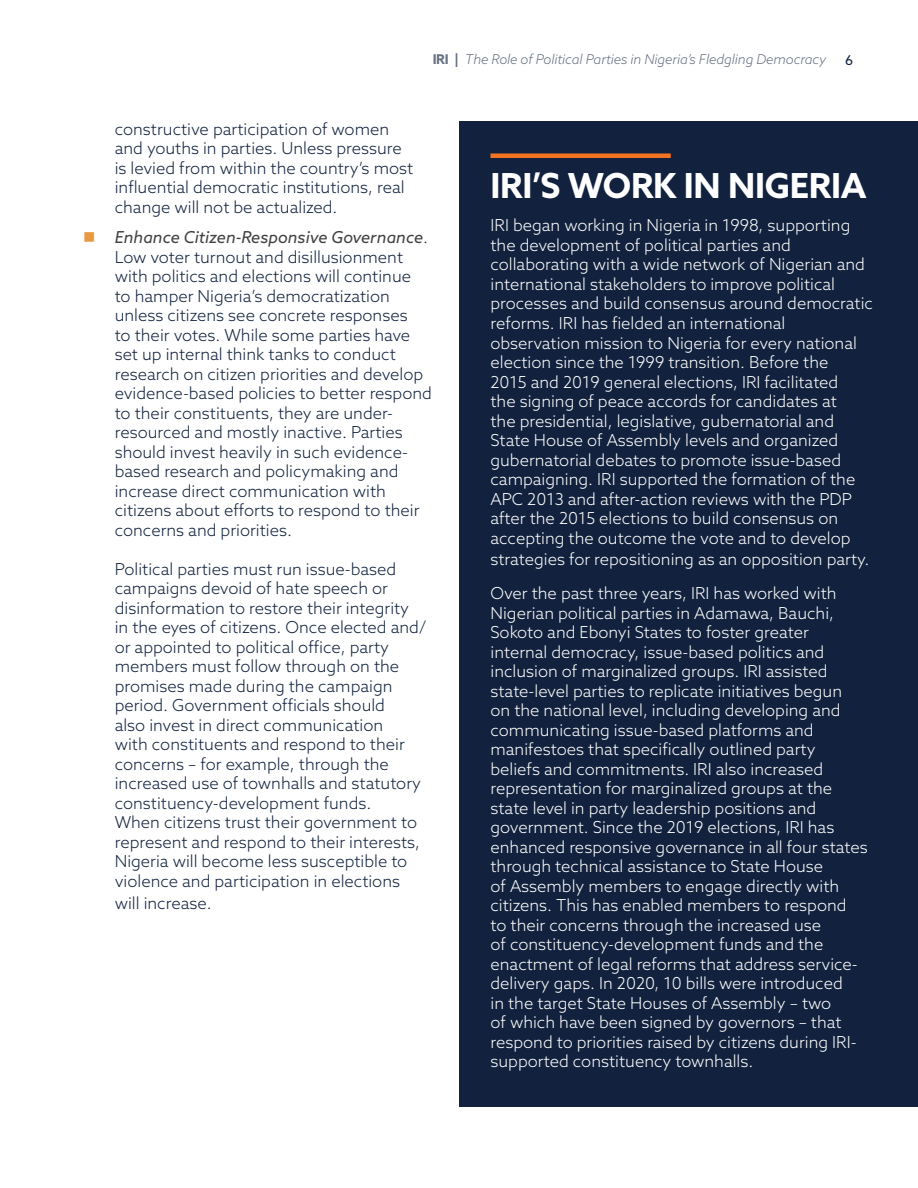
<style>
.page{position:relative;width:918px;height:1188px;background:#fff}
.page>*{position:absolute;margin:0;border:0;box-sizing:border-box;transform-origin:0 0}
.t1{font:700 34.5px "Azo Sans";letter-spacing:-.01em;color:#fff}
.t2{font:300 16.5px/19.5px "Azo Sans";color:#fff}
.t3{font:300 16.5px/19.5px "Azo Sans";color:#12223e}
.t4{font:italic 300 13.5px "Azo Sans";letter-spacing:-.01em;color:#12223e}
.t5{font:13.5px "Azo Sans";color:#12223e}
.s1{font-weight:700;font-style:normal}
.s2{font-weight:400;font-style:italic;color:#414042}
</style>
<div class="page">
<div style="left:459px;top:122px;width:458px;height:985px;background:#12223e"></div>
<div style="left:490px;top:153px;width:181px;height:5px;background:#f37321"></div>
<p class="t4" style="left:432px;top:51px;width:396px"><span class="s1">IRI |</span> The Role of Political Parties in Nigeria’s Fledgling Democracy</p>
<p class="t5" style="left:845px;top:51px;width:10px">6</p>
<p class="t3" style="left:115px;top:119px;width:300px">constructive participation of women and youths in parties. Unless pressure is levied from within the country’s most influential democratic institutions, real change will not be actualized.</p>
<p class="t3" style="left:115px;top:228px;width:319px"><span class="s2">Enhance Citizen-Responsive Governance</span>.<br>Low voter turnout and disillusionment with politics and elections will continue<br>to hamper Nigeria’s democratization unless citizens see concrete responses<br>to their votes. While some parties have set up internal think tanks to conduct research on citizen priorities and develop evidence-based policies to better respond to their constituents, they are under&shy;resourced and mostly inactive. Parties should invest heavily in such evidence&shy;based research and policymaking and increase direct communication with citizens about efforts to respond to their concerns and priorities.</p>
<p class="t3" style="left:115px;top:559px;width:313px">Political parties must run issue-based campaigns devoid of hate speech or disinformation to restore their integrity in the eyes of citizens. Once elected and/ or appointed to political office, party members must follow through on the promises made during the campaign period. Government officials should<br>also invest in direct communication<br>with constituents and respond to their concerns – for example, through the increased use of townhalls and statutory constituency-development funds.<br>When citizens trust their government to represent and respond to their interests, Nigeria will become less susceptible to violence and participation in elections</p>
<p class="t3" style="left:115px;top:893px;width:98px">will increase.</p>
<h1 class="t1" style="left:490px;top:163px;width:378px">IRI’S WORK IN NIGERIA</h1>
<p class="t2" style="left:490px;top:216px;width:384px">IRI began working in Nigeria in 1998, supporting the development of political parties and collaborating with a wide network of Nigerian and international stakeholders to improve political processes and build consensus around democratic reforms. IRI has fielded an international observation mission to Nigeria for every national election since the 1999 transition. Before the<br>2015 and 2019 general elections, IRI facilitated<br>the signing of peace accords for candidates at<br>the presidential, legislative, gubernatorial and State House of Assembly levels and organized gubernatorial debates to promote issue-based campaigning. IRI supported the formation of the APC 2013 and after-action reviews with the PDP after the 2015 elections to build consensus on accepting the outcome the vote and to develop</p>
<p class="t2" style="left:490px;top:542px;width:381px;line-height:34px">strategies for repositioning as an opposition party.<br>Over the past three years, IRI has worked with</p>
<p class="t2" style="left:490px;top:603px;width:379px">Nigerian political parties in Adamawa, Bauchi, Sokoto and Ebonyi States to foster greater internal democracy, issue-based politics and inclusion of marginalized groups. IRI assisted state-level parties to replicate initiatives begun<br>on the national level, including developing and communicating issue-based platforms and manifestoes that specifically outlined party beliefs and commitments. IRI also increased representation for marginalized groups at the state level in party leadership positions and government. Since the 2019 elections, IRI has enhanced responsive governance in all four states through technical assistance to State House<br>of Assembly members to engage directly with citizens. This has enabled members to respond<br>to their concerns through the increased use<br>of constituency-development funds and the enactment of legal reforms that address service&shy;delivery gaps. In 2020, 10 bills were introduced<br>in the target State Houses of Assembly – two<br>of which have been signed by governors – that respond to priorities raised by citizens during IRI&shy;supported constituency townhalls.</p>
</div>
